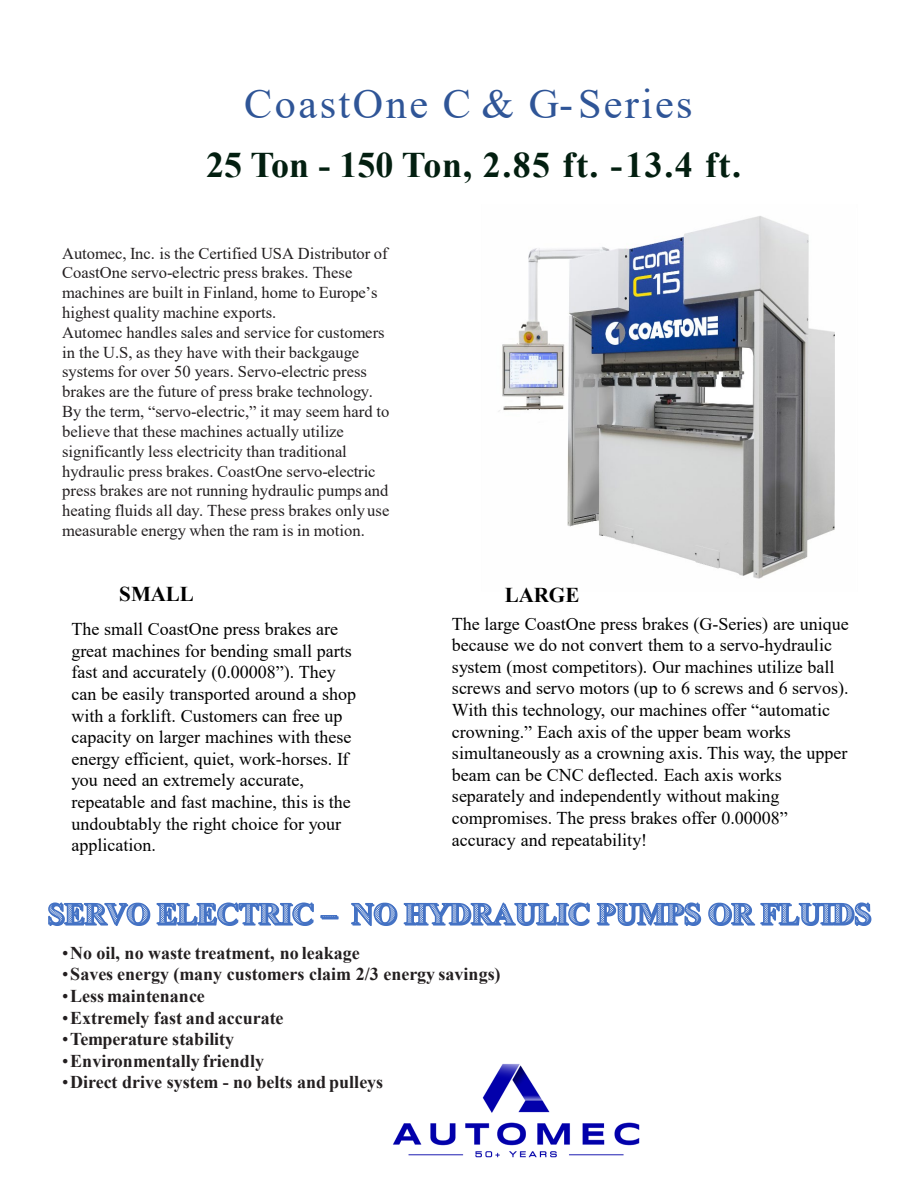
<style>
.page{position:relative;width:918px;height:1188px;background:#fff}
.page>*{position:absolute;margin:0;border:0;box-sizing:border-box;transform-origin:0 0}
.t1{font:42.15px "Times New Roman";letter-spacing:.06em;color:#2f5597}
.t2{font:700 36px "Times New Roman";color:#031f10}
.t3{font:700 21px "Times New Roman";color:#000}
.t4{font:18px/21.6px "Times New Roman";color:#000}
.t5{font:700 18px "Times New Roman";color:#231f20}
.t6{font:16.5px/19.8px "Times New Roman";color:#231f20}
.s1{font-weight:400}
</style>
<div class="page">
<img style="left:498px;top:216px;width:337px;height:363px">
<svg style="left:48px;top:902px;width:266px;height:24px"></svg>
<hr style="left:322px;top:916px;width:17px;height:3px;background:#4472c4">
<div style="left:320px;top:915px;width:17px;height:3px;border:1px solid #4472c4"></div>
<svg style="left:351px;top:902px;width:520px;height:24px"></svg>
<img style="left:393px;top:1064px;width:247px;height:94px">
<h2 class="t1" style="left:244px;top:75px;width:450px">CoastOne C &amp; G-Series</h2>
<p class="t2" style="left:206px;top:139px;width:536px">25 Ton - 150 Ton, 2.85 ft. -13.4 ft.</p>
<p class="t6" style="left:62px;top:243px;width:327px">Automec, Inc. is the Certified USA Distributor of CoastOne servo-electric press brakes. These machines are built in Finland, home to Europe’s highest quality machine exports.</p>
<p class="t6" style="left:62px;top:322px;width:329px">Automec handles sales and service for customers in the U.S, as they have with their backgauge systems for over 50 years. Servo-electric press brakes are the future of press brake technology.<br>By the term, “servo-electric,” it may seem hard to believe that these machines actually utilize significantly less electricity than traditional hydraulic press brakes. CoastOne servo-electric press brakes are not running hydraulic pumps and heating fluids all day. These press brakes only use measurable energy when the ram is in motion.</p>
<p class="t3" style="left:119px;top:578px;width:76px">SMALL</p>
<p class="t3" style="left:505px;top:579px;width:76px">LARGE</p>
<p class="t4" style="left:72px;top:618px;width:286px">The small CoastOne press brakes are great machines for bending small parts fast and accurately (0.00008”). They can be easily transported around a shop with a forklift. Customers can free up capacity on larger machines with these energy efficient, quiet, work-horses. If you need an extremely accurate, repeatable and fast machine, this is the undoubtably the right choice for your application.</p>
<p class="t4" style="left:452px;top:612px;width:398px">The large CoastOne press brakes (G-Series) are unique because we do not convert them to a servo-hydraulic system (most competitors). Our machines utilize ball screws and servo motors (up to 6 screws and 6 servos).<br>With this technology, our machines offer “automatic crowning.” Each axis of the upper beam works simultaneously as a crowning axis. This way, the upper beam can be CNC deflected. Each axis works separately and independently without making compromises. The press brakes offer 0.00008” accuracy and repeatability!</p>
<p class="t5" style="left:62px;top:940px;width:299px"><span class="s1">•</span>No oil, no waste treatment, no leakage</p>
<p class="t5" style="left:62px;top:961px;width:440px"><span class="s1">•</span>Saves energy (many customers claim 2/3 energy savings)</p>
<p class="t5" style="left:62px;top:983px;width:144px"><span class="s1">•</span>Less maintenance</p>
<p class="t5" style="left:62px;top:1005px;width:223px"><span class="s1">•</span>Extremely fast and accurate</p>
<p class="t5" style="left:62px;top:1026px;width:174px"><span class="s1">•</span>Temperature stability</p>
<p class="t5" style="left:62px;top:1048px;width:203px"><span class="s1">•</span>Environmentally friendly</p>
<p class="t5" style="left:62px;top:1069px;width:323px"><span class="s1">•</span>Direct drive system - no belts and pulleys</p>
</div>
